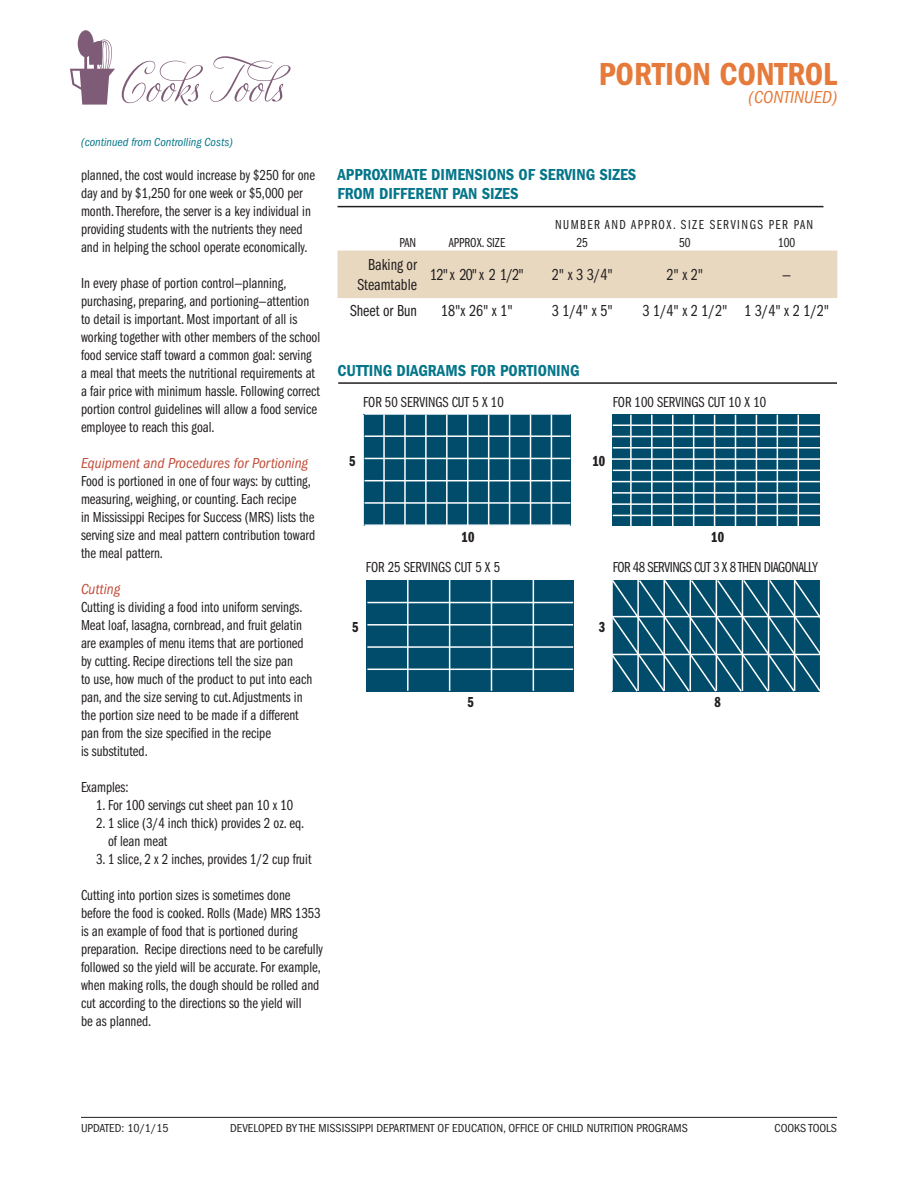
<style>
.page{position:relative;width:918px;height:1188px;background:#fff}
.page>*{position:absolute;margin:0;border:0;box-sizing:border-box;transform-origin:0 0}
.t1{font:50.85px "Adios Script Pro";color:#7e5b77}
.t2{font:33px "ITC Franklin Gothic Std Dm Cd";color:#e57a3a}
.t3{font:italic condensed 18px "ITC Franklin Gothic Std";color:#e57a3a}
.t4{font:16.5px/19.8px "ITC Franklin Gothic Std Bk Cp";color:#231f20;text-align:right}
.t5{font:16.5px/19.8px "ITC Franklin Gothic Std Dm Cd";color:#05768a}
.t6{font:15px/18px "ITC Franklin Gothic Std Bk Cp";color:#231f20}
.t7{font:italic condensed 15px "ITC Franklin Gothic Std";color:#c14c39}
.t8{font:15px "ITC Franklin Gothic Std Bk Cp";letter-spacing:-.03em;color:#231f20}
.t9{font:15px "ITC Franklin Gothic Std Dm Cp";color:#231f20}
.t10{font:13.5px "ITC Franklin Gothic Std Bk Cp";letter-spacing:.11em;color:#231f20}
.t11{font:13.5px "ITC Franklin Gothic Std Bk Cp";color:#231f20}
.t12{font:condensed 12px "ITC Franklin Gothic Std";color:#231f20}
.t13{font:italic condensed 12px "ITC Franklin Gothic Std";color:#05768a}
</style>
<div class="page">
<svg style="left:70px;top:30px;width:45px;height:75px"></svg>
<hr style="left:81px;top:1117px;width:756px;height:1px;background:#231f20">
<div style="left:366px;top:580px;width:207px;height:112px;background:#014c6b"></div>
<hr style="left:407px;top:580px;width:2px;height:111px;background:#fff">
<hr style="left:491px;top:580px;width:1px;height:111px;background:#fff">
<hr style="left:367px;top:669px;width:206px;height:1px;background:#fff">
<hr style="left:449px;top:580px;width:1px;height:111px;background:#fff">
<hr style="left:533px;top:580px;width:1px;height:111px;background:#fff">
<hr style="left:367px;top:646px;width:206px;height:2px;background:#fff">
<hr style="left:367px;top:624px;width:206px;height:2px;background:#fff">
<hr style="left:367px;top:602px;width:206px;height:1px;background:#fff">
<div style="left:363px;top:415px;width:207px;height:111px;background:#014c6b"></div>
<hr style="left:362px;top:415px;width:2px;height:111px;background:#fff">
<hr style="left:383px;top:415px;width:2px;height:111px;background:#fff">
<hr style="left:425px;top:415px;width:2px;height:111px;background:#fff">
<hr style="left:467px;top:415px;width:1px;height:111px;background:#fff">
<hr style="left:509px;top:415px;width:1px;height:111px;background:#fff">
<hr style="left:365px;top:502px;width:205px;height:2px;background:#fff">
<hr style="left:404px;top:415px;width:2px;height:111px;background:#fff">
<hr style="left:446px;top:415px;width:2px;height:111px;background:#fff">
<hr style="left:488px;top:415px;width:1px;height:111px;background:#fff">
<hr style="left:365px;top:524px;width:205px;height:2px;background:#fff">
<hr style="left:530px;top:415px;width:1px;height:111px;background:#fff">
<hr style="left:365px;top:480px;width:205px;height:1px;background:#fff">
<hr style="left:551px;top:415px;width:1px;height:111px;background:#fff">
<hr style="left:365px;top:458px;width:205px;height:1px;background:#fff">
<hr style="left:365px;top:435px;width:205px;height:2px;background:#fff">
<div style="left:613px;top:415px;width:207px;height:111px;background:#014c6b"></div>
<hr style="left:630px;top:415px;width:2px;height:111px;background:#fff">
<hr style="left:672px;top:415px;width:1px;height:111px;background:#fff">
<hr style="left:714px;top:415px;width:1px;height:111px;background:#fff">
<hr style="left:756px;top:415px;width:1px;height:111px;background:#fff">
<hr style="left:611px;top:503px;width:209px;height:2px;background:#fff">
<hr style="left:651px;top:415px;width:2px;height:111px;background:#fff">
<hr style="left:693px;top:415px;width:1px;height:111px;background:#fff">
<hr style="left:735px;top:415px;width:1px;height:111px;background:#fff">
<hr style="left:777px;top:415px;width:1px;height:111px;background:#fff">
<hr style="left:611px;top:481px;width:209px;height:1px;background:#fff">
<hr style="left:798px;top:415px;width:1px;height:111px;background:#fff">
<hr style="left:611px;top:458px;width:209px;height:2px;background:#fff">
<hr style="left:611px;top:436px;width:209px;height:1px;background:#fff">
<hr style="left:613px;top:424px;width:208px;height:2px;background:#fff">
<hr style="left:613px;top:447px;width:208px;height:2px;background:#fff">
<hr style="left:613px;top:470px;width:208px;height:1px;background:#fff">
<hr style="left:613px;top:492px;width:208px;height:2px;background:#fff">
<hr style="left:613px;top:515px;width:208px;height:1px;background:#fff">
<svg style="left:612px;top:580px;width:208px;height:112px;background:#256580"></svg>
<div style="left:338px;top:250px;width:499px;height:48px;background:#e8d8c0"></div>
<hr style="left:338px;top:206px;width:486px;height:1px;background:#231f20">
<hr style="left:338px;top:382px;width:499px;height:2px;background:#231f20">
<h1 class="t1" style="left:121px;top:53px;width:188px">Cooks Tools</h1>
<p class="t13" style="left:81px;top:136px;width:153px">(continued from Controlling Costs)</p>
<p class="t6" style="left:81px;top:166px;width:236px">planned, the cost would increase by $250 for one day and by $1,250 for one week or $5,000 per month. Therefore, the server is a key individual in providing students with the nutrients they need and in helping the school operate economically.</p>
<p class="t6" style="left:81px;top:274px;width:241px">In every phase of portion control—planning, purchasing, preparing, and portioning—attention to detail is important. Most important of all is working together with other members of the school food service staff toward a common goal: serving a meal that meets the nutritional requirements at a fair price with minimum hassle. Following correct portion control guidelines will allow a food service employee to reach this goal.</p>
<p class="t7" style="left:81px;top:455px;width:229px">Equipment and Procedures for Portioning</p>
<p class="t6" style="left:81px;top:472px;width:236px">Food is portioned in one of four ways: by cutting, measuring, weighing, or counting. Each recipe<br>in Mississippi Recipes for Success (MRS) lists the serving size and meal pattern contribution toward the meal pattern.</p>
<p class="t7" style="left:81px;top:581px;width:41px">Cutting</p>
<p class="t6" style="left:81px;top:598px;width:233px">Cutting is dividing a food into uniform servings.<br>Meat loaf, lasagna, cornbread, and fruit gelatin are examples of menu items that are portioned by cutting. Recipe directions tell the size pan<br>to use, how much of the product to put into each pan, and the size serving to cut. Adjustments in the portion size need to be made if a different pan from the size specified in the recipe<br>is substituted.</p>
<p class="t6" style="left:81px;top:778px;width:49px">Examples:</p>
<p class="t6" style="left:96px;top:796px;width:199px">1. For 100 servings cut sheet pan 10 x 10</p>
<p class="t6" style="left:108px;top:814px;width:198px;text-indent:-12px">2. 1 slice (3/4 inch thick) provides 2 oz. eq. of lean meat</p>
<p class="t6" style="left:96px;top:850px;width:217px">3. 1 slice, 2 x 2 inches, provides 1/2 cup fruit</p>
<p class="t6" style="left:81px;top:886px;width:243px">Cutting into portion sizes is sometimes done before the food is cooked. Rolls (Made) MRS 1353 is an example of food that is portioned during preparation. Recipe directions need to be carefully followed so the yield will be accurate. For example, when making rolls, the dough should be rolled and cut according to the directions so the yield will<br>be as planned.</p>
<h2 class="t2" style="left:599px;top:56px;width:240px">PORTION CONTROL</h2>
<p class="t3" style="left:749px;top:87px;width:90px">(CONTINUED)</p>
<p class="t5" style="left:338px;top:164px;width:300px">APPROXIMATE DIMENSIONS OF SERVING SIZES<br>FROM DIFFERENT PAN SIZES</p>
<p class="t10" style="left:555px;top:217px;width:260px">NUMBER AND APPROX. SIZE SERVINGS PER PAN</p>
<p class="t10" style="left:400px;top:235px;width:18px">PAN</p>
<p class="t11" style="left:449px;top:235px;width:58px">APPROX. SIZE</p>
<p class="t10" style="left:577px;top:235px;width:13px">25</p>
<p class="t10" style="left:679px;top:235px;width:13px">50</p>
<p class="t10" style="left:778px;top:235px;width:19px">100</p>
<p class="t4" style="left:357px;top:255px;width:61px">Baking or<br>Steamtable</p>
<p class="t4" style="left:430px;top:265px;width:95px">12" x 20" x 2 1/2"</p>
<p class="t4" style="left:552px;top:265px;width:62px">2" x 3 3/4"</p>
<p class="t4" style="left:666px;top:265px;width:38px">2" x 2"</p>
<p class="t4" style="left:782px;top:265px;width:10px">—</p>
<p class="t4" style="left:350px;top:301px;width:68px">Sheet or Bun</p>
<p class="t4" style="left:441px;top:301px;width:73px">18"x 26" x 1"</p>
<p class="t4" style="left:552px;top:301px;width:62px">3 1/4" x 5"</p>
<p class="t4" style="left:642px;top:301px;width:188px">3 1/4" x 2 1/2" 1 3/4" x 2 1/2"</p>
<p class="t5" style="left:338px;top:361px;width:244px">CUTTING DIAGRAMS FOR PORTIONING</p>
<p class="t6" style="left:363px;top:393px;width:142px">FOR 50 SERVINGS CUT 5 X 10</p>
<p class="t6" style="left:613px;top:393px;width:155px">FOR 100 SERVINGS CUT 10 X 10</p>
<p class="t9" style="left:349px;top:453px;width:8px">5</p>
<p class="t9" style="left:592px;top:453px;width:14px">10</p>
<p class="t9" style="left:462px;top:528px;width:14px">10</p>
<p class="t6" style="left:366px;top:559px;width:136px">FOR 25 SERVINGS CUT 5 X 5</p>
<p class="t9" style="left:352px;top:618px;width:8px">5</p>
<p class="t9" style="left:711px;top:528px;width:14px">10</p>
<p class="t8" style="left:613px;top:559px;width:207px">FOR 48 SERVINGS CUT 3 X 8 THEN DIAGONALLY</p>
<p class="t9" style="left:599px;top:618px;width:8px">3</p>
<p class="t9" style="left:468px;top:694px;width:8px">5</p>
<p class="t9" style="left:714px;top:694px;width:8px">8</p>
<p class="t12" style="left:81px;top:1121px;width:89px">UPDATED: 10/1/15</p>
<p class="t12" style="left:230px;top:1121px;width:459px">DEVELOPED BY THE MISSISSIPPI DEPARTMENT OF EDUCATION, OFFICE OF CHILD NUTRITION PROGRAMS</p>
<p class="t12" style="left:775px;top:1121px;width:64px">COOKS TOOLS</p>
</div>
